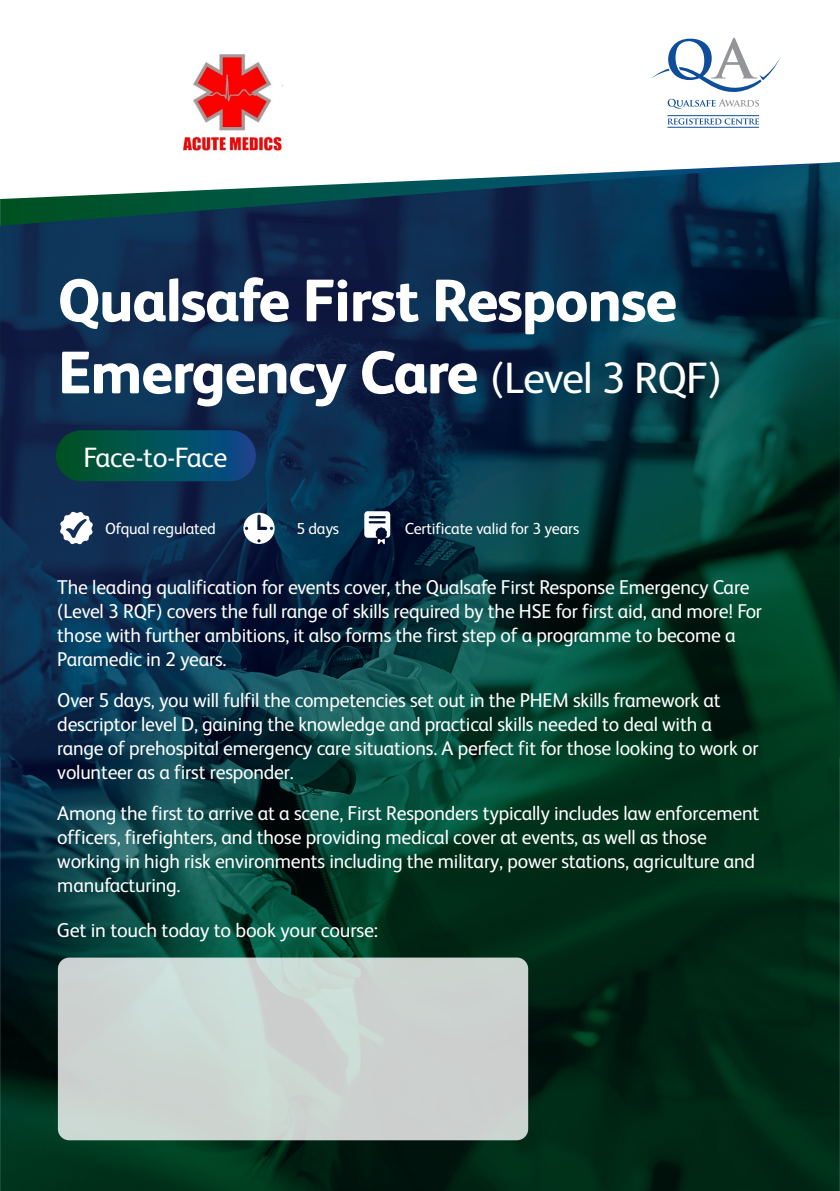
<style>
.page{position:relative;width:840px;height:1191px;background:#fff}
.page>*{position:absolute;margin:0;border:0;box-sizing:border-box;transform-origin:0 0}
.t1{font:800 60px/72px "FS Albert";letter-spacing:-.02em;color:#fff}
.t2{font:28px "FS Albert";letter-spacing:-.01em;color:#fff}
.t3{font:20px/24px "FS Albert";letter-spacing:-.01em;color:#fff}
.t4{font:16px "FS Albert";letter-spacing:-.01em;color:#fff}
.s1{font-weight:400;font-size:44px}
</style>
<div class="page">
<img style="left:0;top:162px;width:839px;height:1029px">
<svg style="left:667px;top:99px;width:91px;height:10px"></svg>
<svg style="left:651px;top:38px;width:129px;height:54px"></svg>
<svg style="left:667px;top:118px;width:91px;height:7px"></svg>
<hr style="left:667px;top:115px;width:91px;height:1px;background:#0d4d9b">
<hr style="left:667px;top:127px;width:91px;height:1px;background:#0d4d9b">
<svg style="left:364px;top:511px;width:26px;height:33px"></svg>
<svg style="left:60px;top:511px;width:33px;height:33px"></svg>
<svg style="left:243px;top:513px;width:31px;height:31px"></svg>
<div style="left:58px;top:957px;width:470px;height:183px;background:#ccd3d0;border-radius:11px"></div>
<svg style="left:56px;top:430px;width:200px;height:51px;background:#035057"></svg>
<img style="left:56px;top:54px;width:373px;height:112px">
<h1 class="t1" style="left:58px;top:264px;width:665px">Qualsafe First Response<br>Emergency Care <span class="s1">(Level 3 RQF)</span></h1>
<h2 class="t2" style="left:83px;top:441px;width:145px">Face-to-Face</h2>
<p class="t4" style="left:105px;top:520px;width:112px">Ofqual regulated</p>
<p class="t4" style="left:296px;top:520px;width:44px">5 days</p>
<p class="t4" style="left:404px;top:520px;width:176px">Certificate valid for 3 years</p>
<p class="t3" style="left:57px;top:575px;width:706px">The leading qualification for events cover, the Qualsafe First Response Emergency Care (Level 3 RQF) covers the full range of skills required by the HSE for first aid, and more! For those with further ambitions, it also forms the first step of a programme to become a Paramedic in 2 years.</p>
<p class="t3" style="left:57px;top:688px;width:702px">Over 5 days, you will fulfil the competencies set out in the PHEM skills framework at descriptor level D, gaining the knowledge and practical skills needed to deal with a range of prehospital emergency care situations. A perfect fit for those looking to work or volunteer as a first responder.</p>
<p class="t3" style="left:57px;top:801px;width:703px">Among the first to arrive at a scene, First Responders typically includes law enforcement officers, firefighters, and those providing medical cover at events, as well as those working in high risk environments including the military, power stations, agriculture and manufacturing.</p>
<p class="t3" style="left:57px;top:918px;width:323px">Get in touch today to book your course:</p>
</div>
